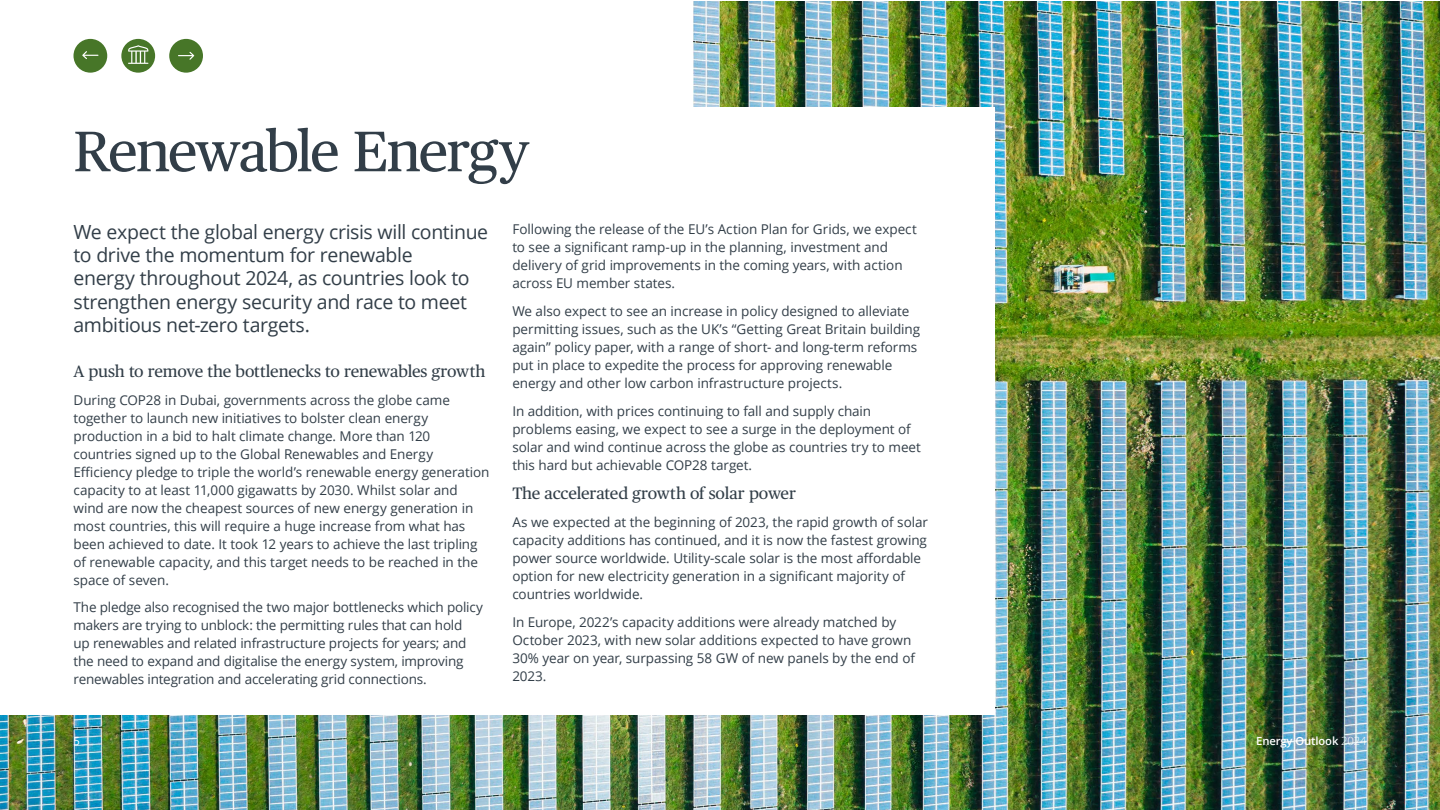
<style>
.page{position:relative;width:1440px;height:810px;background:#fff}
.page>*{position:absolute;margin:0;border:0;box-sizing:border-box;transform-origin:0 0}
.t1{font:57px "Publico Text";letter-spacing:-.035em;color:#323e48}
.t2{font:19.5px/23.4px "Open Sans";letter-spacing:-.02em;color:#323e48}
.t3{font:16.5px "Publico Text";letter-spacing:-.01em;color:#323e48}
.t4{font:13.5px/18px "Open Sans";letter-spacing:-.005em;color:#323e48}
.t5{font:600 11.25px "Open Sans";letter-spacing:-.01em;color:#fff}
.t6{font:11.25px "Open Sans";color:#fff}
.s1{font-weight:300}
</style>
<div class="page">
<img style="left:0;top:1px;width:1440px;height:809px">
<div style="left:0;top:0;width:693px;height:715px;background:#fff"></div>
<div style="left:0;top:107px;width:994px;height:608px;background:#fff"></div>
<div style="left:121px;top:39px;width:34px;height:34px;background:#477628;border-radius:50%"></div>
<svg style="left:128px;top:45px;width:21px;height:19px"></svg>
<div style="left:74px;top:39px;width:33px;height:34px;background:#477628;border-radius:50%"></div>
<svg style="left:82px;top:51px;width:16px;height:8px"></svg>
<div style="left:169px;top:39px;width:34px;height:34px;background:#477628;border-radius:50%"></div>
<svg style="left:178px;top:52px;width:16px;height:8px"></svg>
<h1 class="t1" style="left:73px;top:108px;width:457px">Renewable Energy</h1>
<p class="t4" style="left:512px;top:220px;width:406px">Following the release of the EU’s Action Plan for Grids, we expect to see a significant ramp-up in the planning, investment and delivery of grid improvements in the coming years, with action across EU member states.</p>
<p class="t4" style="left:512px;top:302px;width:409px">We also expect to see an increase in policy designed to alleviate permitting issues, such as the UK’s “Getting Great Britain building again” policy paper, with a range of short- and long-term reforms put in place to expedite the process for approving renewable energy and other low carbon infrastructure projects.</p>
<p class="t4" style="left:512px;top:401px;width:410px">In addition, with prices continuing to fall and supply chain problems easing, we expect to see a surge in the deployment of solar and wind continue across the globe as countries try to meet this hard but achievable COP28 target.</p>
<p class="t3" style="left:512px;top:481px;width:285px">The accelerated growth of solar power</p>
<p class="t4" style="left:512px;top:513px;width:417px">As we expected at the beginning of 2023, the rapid growth of solar capacity additions has continued, and it is now the fastest growing power source worldwide. Utility-scale solar is the most affordable option for new electricity generation in a significant majority of countries worldwide.</p>
<p class="t4" style="left:512px;top:612px;width:404px">In Europe, 2022’s capacity additions were already matched by October 2023, with new solar additions expected to have grown 30% year on year, surpassing 58 GW of new panels by the end of 2023.</p>
<h2 class="t2" style="left:74px;top:219px;width:416px">We expect the global energy crisis will continue to drive the momentum for renewable<br>energy throughout 2024, as countries look to strengthen energy security and race to meet ambitious net-zero targets.</h2>
<p class="t3" style="left:74px;top:359px;width:413px">A push to remove the bottlenecks to renewables growth</p>
<p class="t4" style="left:74px;top:390px;width:417px">During COP28 in Dubai, governments across the globe came together to launch new initiatives to bolster clean energy production in a bid to halt climate change. More than 120 countries signed up to the Global Renewables and Energy Efficiency pledge to triple the world’s renewable energy generation capacity to at least 11,000 gigawatts by 2030. Whilst solar and wind are now the cheapest sources of new energy generation in most countries, this will require a huge increase from what has been achieved to date. It took 12 years to achieve the last tripling of renewable capacity, and this target needs to be reached in the space of seven.</p>
<p class="t4" style="left:74px;top:598px;width:411px">The pledge also recognised the two major bottlenecks which policy makers are trying to unblock: the permitting rules that can hold<br>up renewables and related infrastructure projects for years; and the need to expand and digitalise the energy system, improving renewables integration and accelerating grid connections.</p>
<p class="t6" style="left:73px;top:733px;width:8px">5</p>
<p class="t5" style="left:1256px;top:733px;width:112px">Energy Outlook <span class="s1">2024</span></p>
</div>
